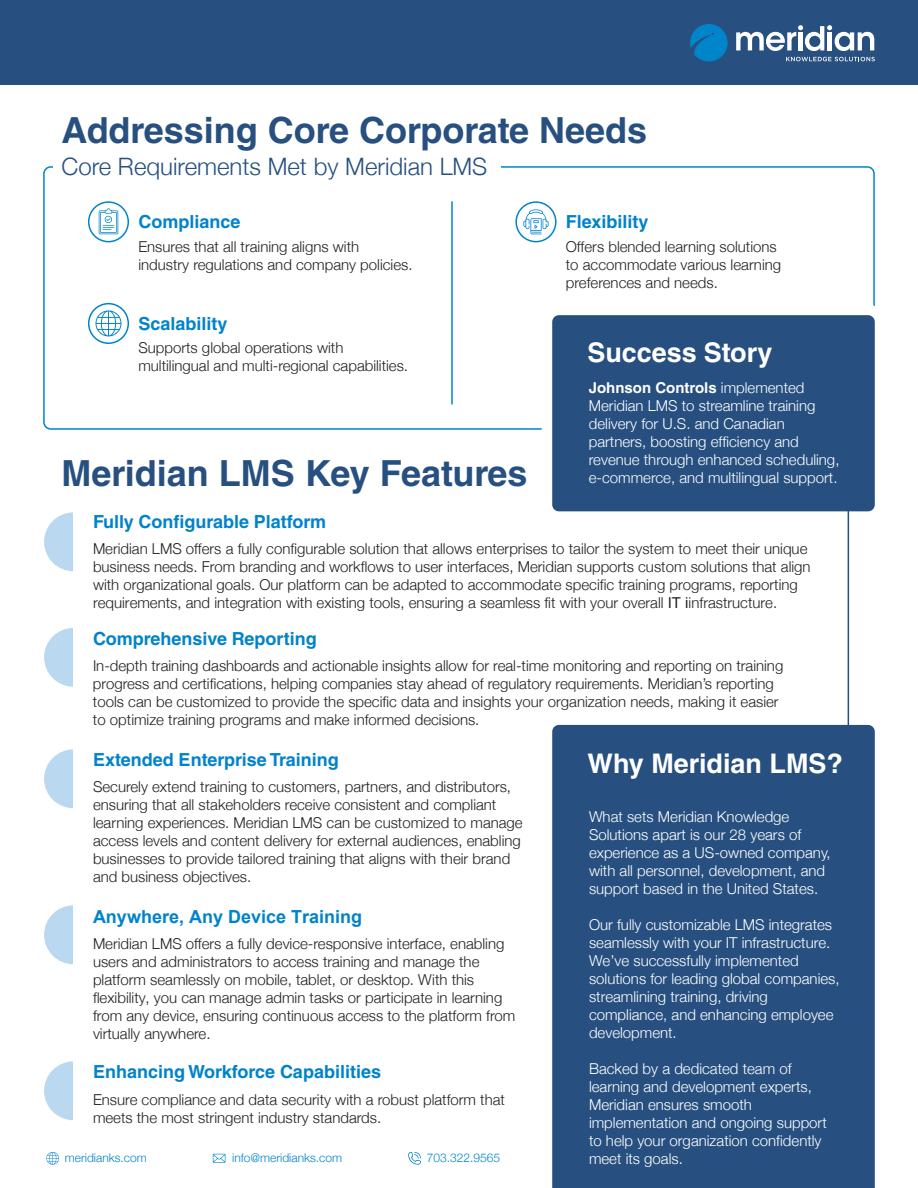
<style>
.page{position:relative;width:918px;height:1188px;background:#fff}
.page>*{position:absolute;margin:0;border:0;box-sizing:border-box;transform-origin:0 0}
.t1{font:700 36px "Helvetica LT Std";color:#275080}
.t2{font:700 27px "Helvetica LT Std";color:#fff}
.t3{font:300 24px "Helvetica Neue";color:#275080}
.t4{font:700 18px "Helvetica LT Std";color:#0083cb}
.t5{font:700 18px "Arial";color:#0083cb}
.t6{font:300 15px/18px "Helvetica Neue";color:#231f20}
.t7{font:300 15px/18px "Helvetica Neue";color:#fff}
.t8{font:300 12px "Helvetica Neue";color:#0083cb}
.s1{font-family:"Helvetica LT Std";font-weight:700}
.s2{font-family:"Arial";font-weight:400}
</style>
<div class="page">
<div style="left:44px;top:628px;width:59px;height:59px;background:#bbd8f1;border-radius:50%"></div>
<div style="left:44px;top:905px;width:59px;height:59px;background:#bbd8f1;border-radius:50%"></div>
<div style="left:0;top:0;width:918px;height:84px;background:#275080"></div>
<div style="left:552px;top:714px;width:323px;height:474px;background:#275080"></div>
<div style="left:44px;top:1061px;width:59px;height:59px;background:#bbd8f1;border-radius:50%"></div>
<div style="left:44px;top:749px;width:59px;height:59px;background:#bbd8f1;border-radius:50%"></div>
<div style="left:44px;top:512px;width:59px;height:59px;background:#bbd8f1;border-radius:50%"></div>
<div style="left:73px;top:507px;width:257px;height:622px;background:#fff"></div>
<svg style="left:690px;top:24px;width:38px;height:37px"></svg>
<svg style="left:736px;top:25px;width:138px;height:26px"></svg>
<svg style="left:786px;top:57px;width:89px;height:4px"></svg>
<svg style="left:99px;top:208px;width:19px;height:26px"></svg>
<div style="left:88px;top:201px;width:41px;height:41px;border:2px solid #0083cb;border-radius:50%"></div>
<svg style="left:523px;top:209px;width:26px;height:25px"></svg>
<div style="left:515px;top:201px;width:42px;height:41px;border:2px solid #0083cb;border-radius:50%"></div>
<svg style="left:95px;top:310px;width:26px;height:26px"></svg>
<div style="left:88px;top:303px;width:41px;height:41px;border:2px solid #0083cb;border-radius:50%"></div>
<hr style="left:451px;top:201px;width:2px;height:203px;background:#0083cb">
<svg style="left:46px;top:1152px;width:13px;height:13px"></svg>
<svg style="left:408px;top:1152px;width:13px;height:13px"></svg>
<svg style="left:213px;top:1154px;width:12px;height:9px"></svg>
<div style="left:547px;top:310px;width:333px;height:207px;background:#275080;border-radius:12px"></div>
<div style="left:542px;top:305px;width:343px;height:217px;border:10px solid #fff;border-radius:12px"></div>
<hr style="left:848px;top:490px;width:1px;height:259px;background:#275080">
<p class="t1" style="left:62px;top:108px;width:587px">Addressing Core Corporate Needs</p>
<p class="t3" style="left:62px;top:147px;width:427px">Core Requirements Met by Meridian LMS</p>
<p class="t4" style="left:138px;top:211px;width:104px">Compliance</p>
<p class="t6" style="left:138px;top:236px;width:276px">Ensures that all training aligns with industry regulations and company policies.</p>
<p class="t4" style="left:138px;top:313px;width:91px">Scalability</p>
<p class="t6" style="left:138px;top:338px;width:271px">Supports global operations with multilingual and multi-regional capabilities.</p>
<p class="t1" style="left:62px;top:451px;width:468px">Meridian LMS Key Features</p>
<p class="t4" style="left:566px;top:211px;width:84px">Flexibility</p>
<p class="t6" style="left:566px;top:236px;width:217px">Offers blended learning solutions to accommodate various learning preferences and needs.</p>
<p class="t2" style="left:587px;top:336px;width:187px">Success Story</p>
<p class="t7" style="left:589px;top:378px;width:252px"><span class="s1">Johnson Controls</span> implemented Meridian LMS to streamline training delivery for U.S. and Canadian partners, boosting efficiency and revenue through enhanced scheduling, e-commerce, and multilingual support.</p>
<p class="t4" style="left:93px;top:511px;width:235px">Fully Configurable Platform</p>
<p class="t6" style="left:93px;top:539px;width:719px">Meridian LMS offers a fully configurable solution that allows enterprises to tailor the system to meet their unique business needs. From branding and workflows to user interfaces, Meridian supports custom solutions that align with organizational goals. Our platform can be adapted to accommodate specific training programs, reporting requirements, and integration with existing tools, ensuring a seamless fit with your overall <span class="s2">IT i</span>infrastructure.</p>
<p class="t4" style="left:93px;top:627px;width:225px">Comprehensive Reporting</p>
<p class="t6" style="left:93px;top:655px;width:692px">In-depth training dashboards and actionable insights allow for real-time monitoring and reporting on training progress and certifications, helping companies stay ahead of regulatory requirements. Meridian’s reporting tools can be customized to provide the specific data and insights your organization needs, making it easier to optimize training programs and make informed decisions.</p>
<p class="t4" style="left:93px;top:748px;width:247px">Extended Enterprise Training</p>
<p class="t6" style="left:93px;top:776px;width:431px">Securely extend training to customers, partners, and distributors, ensuring that all stakeholders receive consistent and compliant learning experiences. Meridian LMS can be customized to manage access levels and content delivery for external audiences, enabling businesses to provide tailored training that aligns with their brand and business objectives.</p>
<p class="t5" style="left:93px;top:904px;width:271px">Anywhere, Any Device Training</p>
<p class="t6" style="left:93px;top:934px;width:424px">Meridian LMS offers a fully device-responsive interface, enabling users and administrators to access training and manage the platform seamlessly on mobile, tablet, or desktop. With this flexibility, you can manage admin tasks or participate in learning from any device, ensuring continuous access to the platform from virtually anywhere.</p>
<p class="t4" style="left:93px;top:1061px;width:290px">Enhancing Workforce Capabilities</p>
<p class="t6" style="left:93px;top:1089px;width:414px">Ensure compliance and data security with a robust platform that meets the most stringent industry standards.</p>
<p class="t2" style="left:588px;top:747px;width:257px">Why Meridian LMS?</p>
<p class="t7" style="left:589px;top:807px;width:243px">What sets Meridian Knowledge Solutions apart is our 28 years of experience as a US-owned company, with all personnel, development, and support based in the United States.</p>
<p class="t7" style="left:589px;top:915px;width:252px">Our fully customizable LMS integrates seamlessly with your IT infrastructure<span class="s2">.<br></span>We’ve successfully implemented solutions for leading global companies, streamlining training, driving compliance, and enhancing employee development.</p>
<p class="t7" style="left:589px;top:1059px;width:239px">Backed by a dedicated team of learning and development experts,<br>Meridian ensures smooth implementation and ongoing support to help your organization confidently</p>
<p class="t8" style="left:232px;top:1148px;width:112px">info@meridianks.com</p>
<p class="t8" style="left:65px;top:1148px;width:84px">meridianks.com</p>
<p class="t8" style="left:427px;top:1148px;width:75px">703.322.9565</p>
<p class="t7" style="left:589px;top:1149px;width:95px">meet its goals.</p>
</div>
